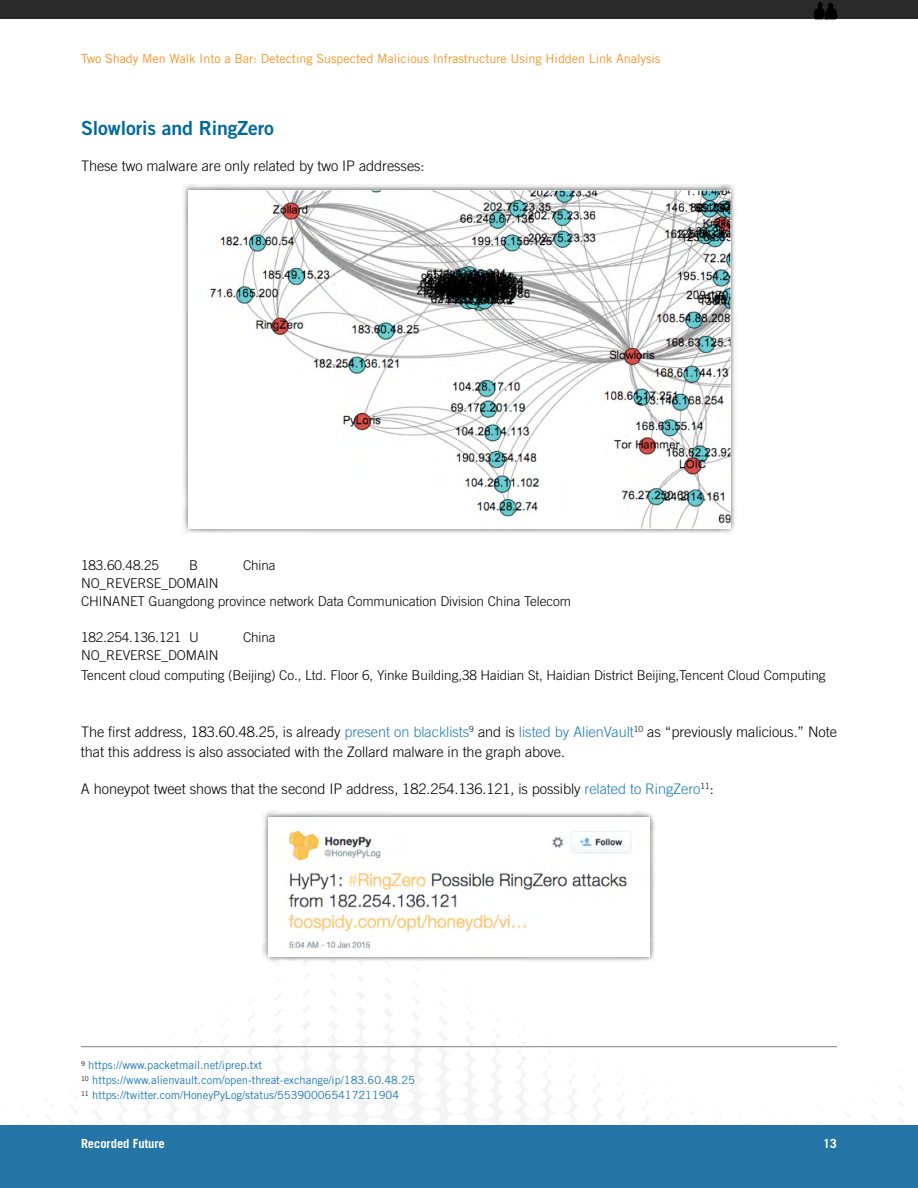
<style>
.page{position:relative;width:918px;height:1188px;background:#fff}
.page>*{position:absolute;margin:0;border:0;box-sizing:border-box;transform-origin:0 0}
.t1{font:19.5px "Trade Gothic Bold Two";letter-spacing:-.005em;color:#006a9d}
.t2{font:300 14.55px/20.2px "Trade Gothic";letter-spacing:-.005em;color:#000}
.t3{font:300 13.5px/18px "Trade Gothic";letter-spacing:-.005em;color:#000}
.t4{font:12.6px "Trade Gothic";letter-spacing:-.005em;color:#f79428}
.t5{font:700 12.6px "Trade Gothic";letter-spacing:-.005em;color:#fff}
.t6{font:11.25px/15px "Trade Gothic";letter-spacing:-.005em;color:#1f7cb5}
.s1{color:#1f7cb5}
</style>
<div class="page">
<div style="left:0;top:1125px;width:918px;height:63px;background:#2474a5"></div>
<div style="left:0;top:0;width:918px;height:19px;background:#292929"></div>
<svg style="left:814px;top:3px;width:23px;height:16px"></svg>
<hr style="left:81px;top:1046px;width:756px;height:1px;background:#7f8080">
<div style="left:182px;top:184px;width:555px;height:351px;background:#000;opacity:.6"></div>
<img style="left:189px;top:190px;width:541px;height:338px">
<div style="left:262px;top:811px;width:394px;height:152px;background:#000;opacity:.6"></div>
<img style="left:269px;top:817px;width:380px;height:140px">
<p class="t4" style="left:81px;top:51px;width:581px">Two Shady Men Walk Into a Bar: Detecting Suspected Malicious Infrastructure Using Hidden Link Analysis</p>
<h1 class="t1" style="left:81px;top:116px;width:194px">Slowloris and RingZero</h1>
<p class="t2" style="left:81px;top:156px;width:345px">These two malware are only related by two IP addresses:</p>
<p class="t3" style="left:81px;top:556px;width:80px">183.60.48.25</p>
<p class="t3" style="left:189px;top:556px;width:11px">B</p>
<p class="t3" style="left:243px;top:556px;width:34px">China</p>
<p class="t3" style="left:81px;top:574px;width:492px">NO_REVERSE_DOMAIN<br>CHINANET Guangdong province network Data Communication Division China Telecom</p>
<p class="t3" style="left:81px;top:628px;width:119px">182.254.136.121 U</p>
<p class="t3" style="left:243px;top:628px;width:34px">China</p>
<p class="t3" style="left:81px;top:645px;width:746px;line-height:20.2px">NO_REVERSE_DOMAIN<br>Tencent cloud computing (Beijing) Co., Ltd. Floor 6, Yinke Building,38 Haidian St, Haidian District Beijing,Tencent Cloud Computing</p>
<p class="t2" style="left:81px;top:721px;width:757px">The first address, 183.60.48.25, is already <span class="s1">present on blacklists</span><sup>9</sup> and is <span class="s1">listed by AlienVault</span><sup>10</sup> as “previously malicious.” Note that this address is also associated with the Zollard malware in the graph above.</p>
<p class="t2" style="left:81px;top:778px;width:634px">A honeypot tweet shows that the second IP address, 182.254.136.121, is possibly <span class="s1">related to RingZero</span><sup>11</sup>:</p>
<p class="t6" style="left:81px;top:1058px;width:336px"><sup>9</sup> https://www.packetmail.net/iprep.txt<br><sup>10</sup> https://www.alienvault.com/open-threat-exchange/ip/183.60.48.25<br><sup>11</sup> https://twitter.com/HoneyPyLog/status/553900065417211904</p>
<p class="t5" style="left:81px;top:1136px;width:85px">Recorded Future</p>
<p class="t5" style="left:823px;top:1136px;width:15px">13</p>
</div>
